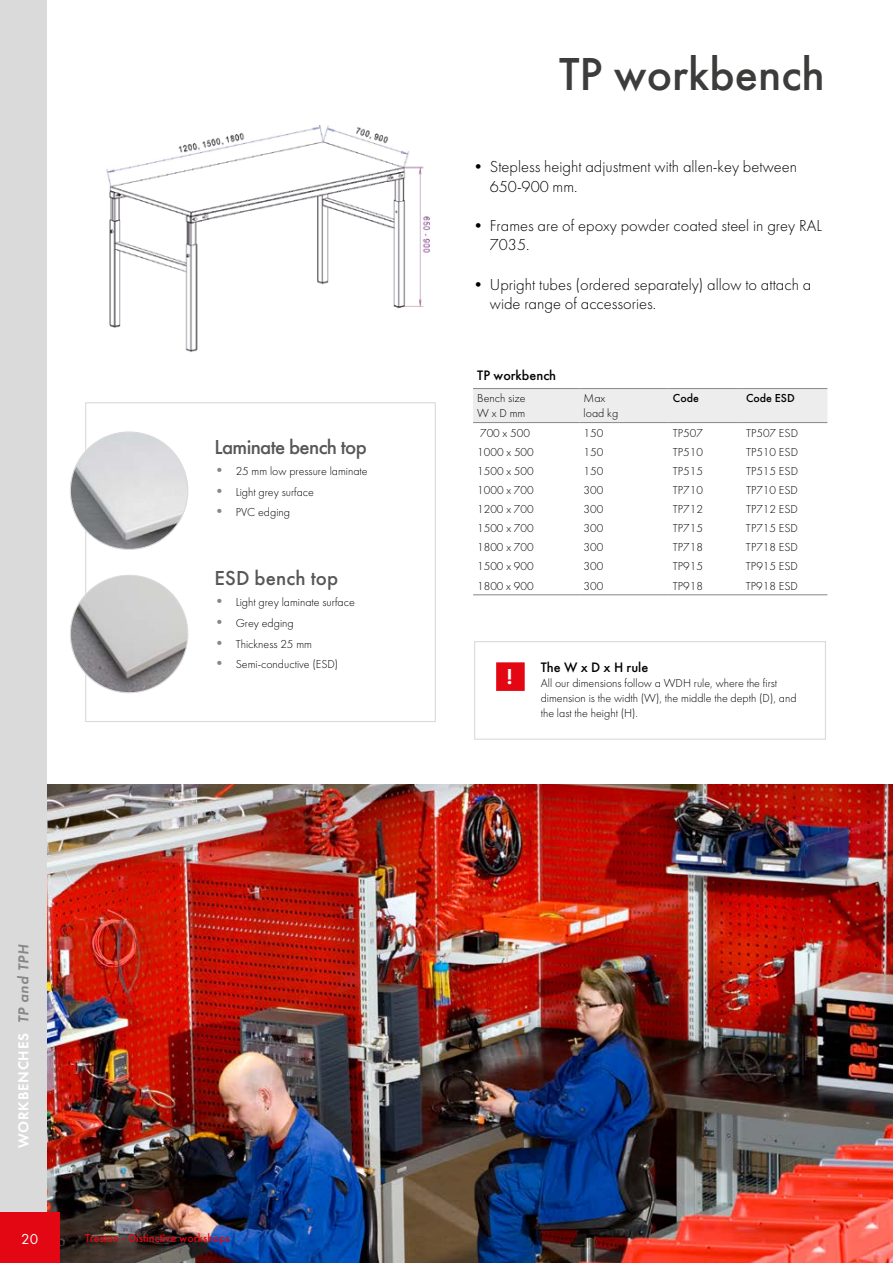
<style>
.page{position:relative;width:893px;height:1263px;background:#fff}
.page>*{position:absolute;margin:0;border:0;box-sizing:border-box;transform-origin:0 0}
.t1{font:500 48px "Futura";color:#3c3c3b}
.t2{font:22.5px "Futura Demi";color:#fff}
.t3{font:500 21px "Futura";letter-spacing:-.03em;color:#575756}
.t4{font:500 21px "Futura";letter-spacing:.005em;color:#575756}
.t5{font:300 16.5px/19.5px "Futura";color:#000}
.t6{font:15px "Futura Demi";letter-spacing:.05em;color:#fff}
.t7{font:15px "Futura";color:#fff}
.t8{font:500 14.25px "Futura";color:#000}
.t9{font:300 12px/15px "Futura";color:#000}
.t10{font:500 12px "Futura";color:#e30613}
.t11{font:500 12px "Futura";color:#000}
.s1{font-size:15px;color:#878787}
.s2{font-style:italic;color:#878787}
.s3{font-family:"Futura Demi";font-size:18px}
</style>
<div class="page">
<div style="left:85px;top:402px;width:351px;height:320px;border:1px solid #dadada"></div>
<img style="left:70px;top:575px;width:118px;height:118px;border-radius:59px">
<img style="left:70px;top:432px;width:118px;height:117px;border-radius:59px">
<img style="left:106px;top:126px;width:324px;height:226px">
<div style="left:495px;top:661px;width:31px;height:31px;background:#e30613;border:2px solid #fff"></div>
<div style="left:474px;top:641px;width:352px;height:99px;border:1px solid #dadada"></div>
<img style="left:47px;top:784px;width:846px;height:479px">
<div style="left:0;top:0;width:47px;height:1263px;background:#dadada"></div>
<div style="left:0;top:1212px;width:60px;height:51px;background:#e30613"></div>
<div style="left:473px;top:389px;width:354px;height:33px;background:#ededed"></div>
<hr style="left:473px;top:594px;width:106px;height:1px;background:#878787">
<hr style="left:579px;top:594px;width:90px;height:1px;background:#878787">
<hr style="left:669px;top:594px;width:73px;height:1px;background:#878787">
<hr style="left:742px;top:594px;width:85px;height:1px;background:#878787">
<hr style="left:473px;top:388px;width:106px;height:1px;background:#878787">
<hr style="left:579px;top:388px;width:90px;height:1px;background:#878787">
<hr style="left:669px;top:388px;width:73px;height:1px;background:#878787">
<hr style="left:742px;top:388px;width:85px;height:1px;background:#878787">
<hr style="left:473px;top:422px;width:106px;height:1px;background:#878787">
<hr style="left:579px;top:422px;width:90px;height:1px;background:#878787">
<hr style="left:669px;top:422px;width:73px;height:1px;background:#878787">
<hr style="left:742px;top:422px;width:85px;height:1px;background:#878787">
<h3 class="t3" style="left:214px;top:434px;width:154px">Laminate bench top</h3>
<p class="t9" style="left:214px;top:463px;width:155px"><span class="s1">•</span> 25 mm low pressure laminate</p>
<p class="t9" style="left:214px;top:484px;width:101px"><span class="s1">•</span> Light grey surface</p>
<p class="t9" style="left:214px;top:505px;width:77px"><span class="s1">•</span> PVC edging</p>
<p class="t6" style="left:14px;top:1148px;width:205px;rotate:-90deg">WORKBENCHES <span class="s2">TP and TPH</span></p>
<h3 class="t4" style="left:214px;top:565px;width:125px">ESD bench top</h3>
<p class="t9" style="left:214px;top:595px;width:142px"><span class="s1">•</span> Light grey laminate surface</p>
<p class="t9" style="left:214px;top:615px;width:81px"><span class="s1">•</span> Grey edging</p>
<p class="t9" style="left:214px;top:636px;width:99px"><span class="s1">•</span> Thickness 25 mm</p>
<p class="t9" style="left:214px;top:657px;width:125px"><span class="s1">•</span> Semi-conductive (ESD)</p>
<p class="t7" style="left:21px;top:1230px;width:40px">20<span class="s3">20</span></p>
<p class="t10" style="left:85px;top:1231px;width:147px">Treston - Distinctive workshops</p>
<h1 class="t1" style="left:559px;top:45px;width:267px">TP workbench</h1>
<h3 class="t5" style="left:490px;top:157px;width:309px;text-indent:-17px">• Stepless height adjustment with allen-key between<br>650-900 mm.</h3>
<h3 class="t5" style="left:490px;top:216px;width:334px;text-indent:-17px">• Frames are of epoxy powder coated steel in grey RAL<br>7035.</h3>
<h3 class="t5" style="left:490px;top:274px;width:323px;text-indent:-17px">• Upright tubes (ordered separately) allow to attach a wide range of accessories.</h3>
<p class="t8" style="left:477px;top:367px;width:80px">TP workbench</p>
<p class="t9" style="left:477px;top:390px;width:50px">Bench size<br>W x D mm</p>
<p class="t9" style="left:584px;top:390px;width:36px">Max load kg</p>
<p class="t11" style="left:673px;top:390px;width:27px">Code</p>
<p class="t11" style="left:746px;top:390px;width:50px">Code ESD</p>
<p class="t9" style="left:480px;top:425px;width:51px">700 x 500</p>
<p class="t9" style="left:584px;top:425px;width:21px">150</p>
<p class="t9" style="left:673px;top:425px;width:32px">TP507</p>
<p class="t9" style="left:746px;top:425px;width:54px">TP507 ESD</p>
<p class="t9" style="left:477px;top:444px;width:58px">1000 x 500</p>
<p class="t9" style="left:584px;top:444px;width:21px">150</p>
<p class="t9" style="left:673px;top:444px;width:32px">TP510</p>
<p class="t9" style="left:746px;top:444px;width:54px">TP510 ESD</p>
<p class="t9" style="left:477px;top:463px;width:58px">1500 x 500</p>
<p class="t9" style="left:584px;top:463px;width:21px">150</p>
<p class="t9" style="left:673px;top:463px;width:32px">TP515</p>
<p class="t9" style="left:746px;top:463px;width:54px">TP515 ESD</p>
<p class="t9" style="left:477px;top:482px;width:58px">1000 x 700</p>
<p class="t9" style="left:584px;top:482px;width:21px">300</p>
<p class="t9" style="left:673px;top:482px;width:32px">TP710</p>
<p class="t9" style="left:746px;top:482px;width:54px">TP710 ESD</p>
<p class="t9" style="left:477px;top:502px;width:58px">1200 x 700</p>
<p class="t9" style="left:584px;top:502px;width:21px">300</p>
<p class="t9" style="left:673px;top:502px;width:32px">TP712</p>
<p class="t9" style="left:746px;top:502px;width:54px">TP712 ESD</p>
<p class="t9" style="left:477px;top:521px;width:58px">1500 x 700</p>
<p class="t9" style="left:584px;top:521px;width:21px">300</p>
<p class="t9" style="left:673px;top:521px;width:32px">TP715</p>
<p class="t9" style="left:746px;top:521px;width:54px">TP715 ESD</p>
<p class="t9" style="left:477px;top:540px;width:58px">1800 x 700</p>
<p class="t9" style="left:583px;top:540px;width:21px">300</p>
<p class="t9" style="left:673px;top:540px;width:32px">TP718</p>
<p class="t9" style="left:746px;top:540px;width:54px">TP718 ESD</p>
<p class="t9" style="left:477px;top:559px;width:58px">1500 x 900</p>
<p class="t9" style="left:583px;top:559px;width:21px">300</p>
<p class="t9" style="left:673px;top:559px;width:32px">TP915</p>
<p class="t9" style="left:746px;top:559px;width:54px">TP915 ESD</p>
<p class="t9" style="left:477px;top:578px;width:58px">1800 x 900</p>
<p class="t9" style="left:583px;top:578px;width:21px">300</p>
<p class="t9" style="left:673px;top:578px;width:32px">TP918</p>
<p class="t9" style="left:746px;top:578px;width:54px">TP918 ESD</p>
<h2 class="t2" style="left:507px;top:663px;width:7px">!</h2>
<p class="t8" style="left:541px;top:659px;width:109px">The W x D x H rule</p>
<p class="t9" style="left:541px;top:676px;width:257px">All our dimensions follow a WDH rule, where the first dimension is the width (W), the middle the depth (D), and the last the height (H).</p>
</div>
